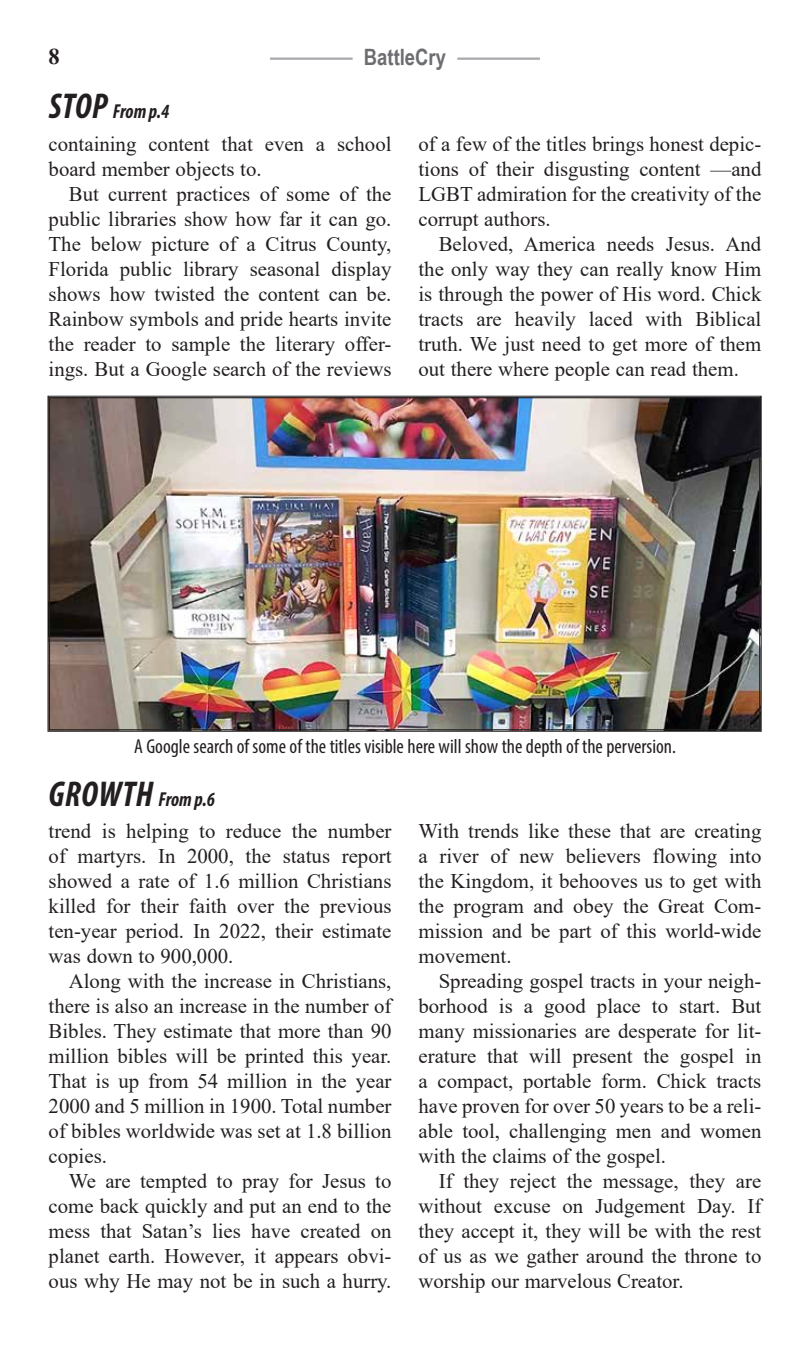
<style>
.page{position:relative;width:810px;height:1367px;background:#fff}
.page>*{position:absolute;margin:0;border:0;box-sizing:border-box;transform-origin:0 0}
.t1{font:700 22.5px "Arial Narrow";color:#6c6d70}
.t2{font:700 22.5px "Times New Roman";color:#231f20}
.t3{font:20.7px/25px "Times New Roman";color:#231f20;text-align:justify}
.t4{font:condensed 20.25px "Myriad Pro";color:#231f20}
.t5{font:italic 700 condensed 20.25px "Myriad Pro";letter-spacing:-.005em;color:#231f20;scale:.95 1}
.s1{font-size:36px}
</style>
<div class="page">
<hr style="left:457px;top:58px;width:83px;height:2px;background:#a8a9ad">
<hr style="left:270px;top:58px;width:83px;height:2px;background:#a8a9ad">
<img style="left:48px;top:396px;width:714px;height:335px">
<p class="t2" style="left:49px;top:40px;width:13px">8</p>
<p class="t1" style="left:364px;top:40px;width:84px">BattleCry</p>
<p class="t5" style="left:49px;top:99px;width:129px"><span class="s1">STOP</span> From p.4</p>
<p class="t3" style="left:49px;top:131px;width:344px">containing content that even a school board member objects to.</p>
<p class="t3" style="left:49px;top:181px;width:344px;text-indent:20px">But current practices of some of the public libraries show how far it can go.<br>The below picture of a Citrus County, Florida public library seasonal display shows how twisted the content can be.<br>Rainbow symbols and pride hearts invite the reader to sample the literary offer&shy;ings. But a Google search of the reviews</p>
<p class="t3" style="left:419px;top:131px;width:344px">of a few of the titles brings honest depic&shy;tions of their disgusting content —and LGBT admiration for the creativity of the corrupt authors.</p>
<p class="t3" style="left:419px;top:231px;width:344px;text-indent:20px">Beloved, America needs Jesus. And the only way they can really know Him is through the power of His word. Chick tracts are heavily laced with Biblical truth. We just need to get more of them out there where people can read them.</p>
<p class="t4" style="left:134px;top:733px;width:543px">A Google search of some of the titles visible here will show the depth of the perversion.</p>
<p class="t5" style="left:49px;top:787px;width:177px"><span class="s1">GROWTH</span> From p.6</p>
<p class="t3" style="left:49px;top:818px;width:344px">trend is helping to reduce the number of martyrs. In 2000, the status report showed a rate of 1.6 million Christians killed for their faith over the previous ten-year period. In 2022, their estimate was down to 900,000.</p>
<p class="t3" style="left:49px;top:968px;width:344px;text-indent:20px">Along with the increase in Christians, there is also an increase in the number of Bibles. They estimate that more than 90 million bibles will be printed this year.<br>That is up from 54 million in the year 2000 and 5 million in 1900. Total number of bibles worldwide was set at 1.8 billion copies.</p>
<p class="t3" style="left:49px;top:1168px;width:344px;text-indent:20px">We are tempted to pray for Jesus to come back quickly and put an end to the mess that Satan’s lies have created on planet earth. However, it appears obvi&shy;ous why He may not be in such a hurry.</p>
<p class="t3" style="left:419px;top:818px;width:344px">With trends like these that are creating a river of new believers flowing into the Kingdom, it behooves us to get with the program and obey the Great Com&shy;mission and be part of this world-wide movement.</p>
<p class="t3" style="left:419px;top:968px;width:344px;text-indent:20px">Spreading gospel tracts in your neigh&shy;borhood is a good place to start. But many missionaries are desperate for lit&shy;erature that will present the gospel in a compact, portable form. Chick tracts have proven for over 50 years to be a reli&shy;able tool, challenging men and women with the claims of the gospel.</p>
<p class="t3" style="left:419px;top:1168px;width:344px;text-indent:20px">If they reject the message, they are without excuse on Judgement Day. If they accept it, they will be with the rest of us as we gather around the throne to worship our marvelous Creator.</p>
</div>
